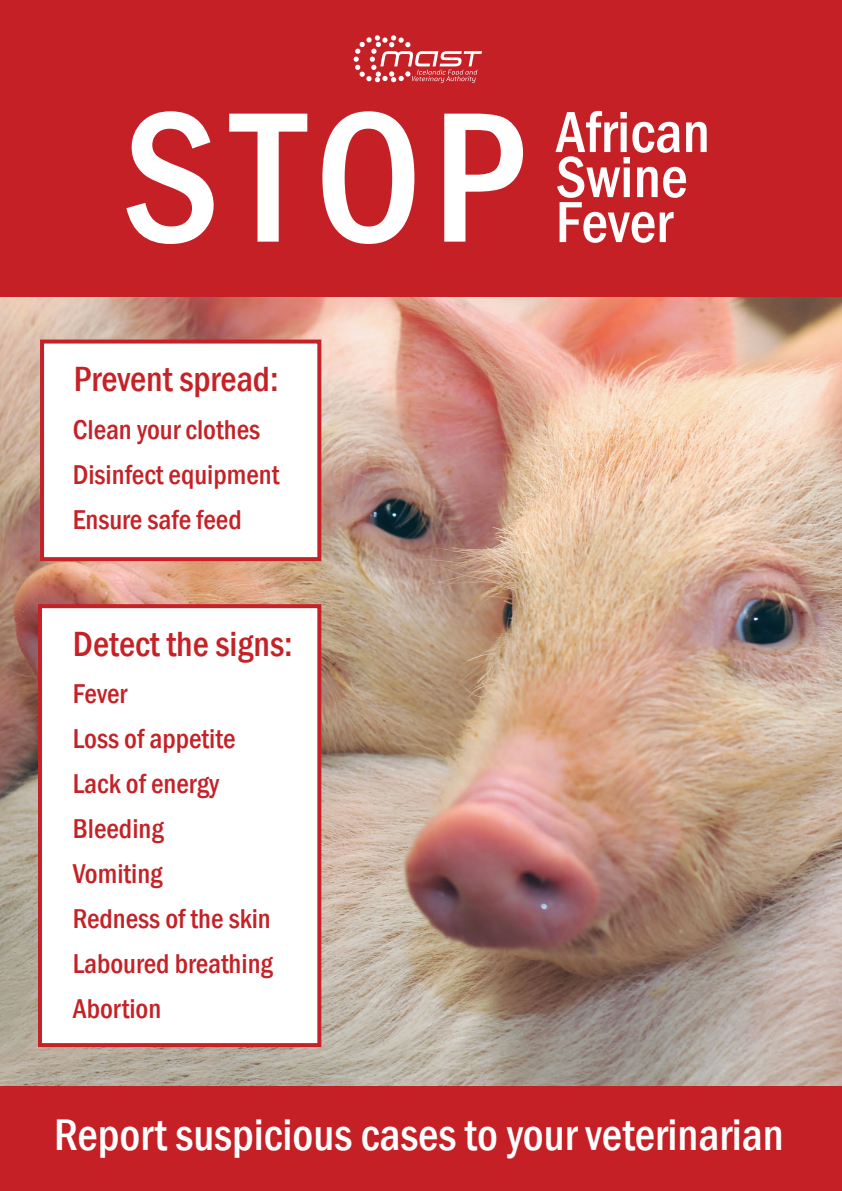
<style>
.page{position:relative;width:842px;height:1191px;background:#fff}
.page>*{position:absolute;margin:0;border:0;box-sizing:border-box;transform-origin:0 0}
.t1{font:500 condensed 192px "Franklin Gothic";color:#fff}
.t2{font:500 condensed 60px/45px "Franklin Gothic";color:#fff}
.t3{font:500 condensed 45.5px "Franklin Gothic";color:#fff}
.t4{font:500 condensed 36px "Franklin Gothic";color:#c42227}
.t5{font:500 condensed 28px/45px "Franklin Gothic";color:#c42227}
</style>
<div class="page">
<img style="left:0;top:296px;width:842px;height:790px">
<div style="left:0;top:0;width:842px;height:296px;background:#c52026"></div>
<div style="left:0;top:1086px;width:842px;height:105px;background:#c52026"></div>
<svg style="left:354px;top:35px;width:128px;height:48px"></svg>
<div style="left:38px;top:604px;width:283px;height:443px;background:#fff;border:4px solid #c42227"></div>
<div style="left:40px;top:339px;width:281px;height:222px;background:#fff;border:4px solid #c42227"></div>
<h1 class="t1" style="left:122px;top:52px;width:406px">STOP</h1>
<h2 class="t2" style="left:556px;top:109px;width:156px">African<br>Swine<br>Fever</h2>
<p class="t4" style="left:74px;top:355px;width:206px">Prevent spread:</p>
<p class="t5" style="left:73px;top:407px;width:208px">Clean your clothes<br>Disinfect equipment<br>Ensure safe feed</p>
<p class="t4" style="left:73px;top:620px;width:221px">Detect the signs:</p>
<p class="t5" style="left:73px;top:671px;width:202px">Fever<br>Loss of appetite<br>Lack of energy<br>Bleeding<br>Vomiting<br>Redness of the skin<br>Laboured breathing<br>Abortion</p>
<h3 class="t3" style="left:54px;top:1105px;width:731px">Report suspicious cases to your veterinarian</h3>
</div>
